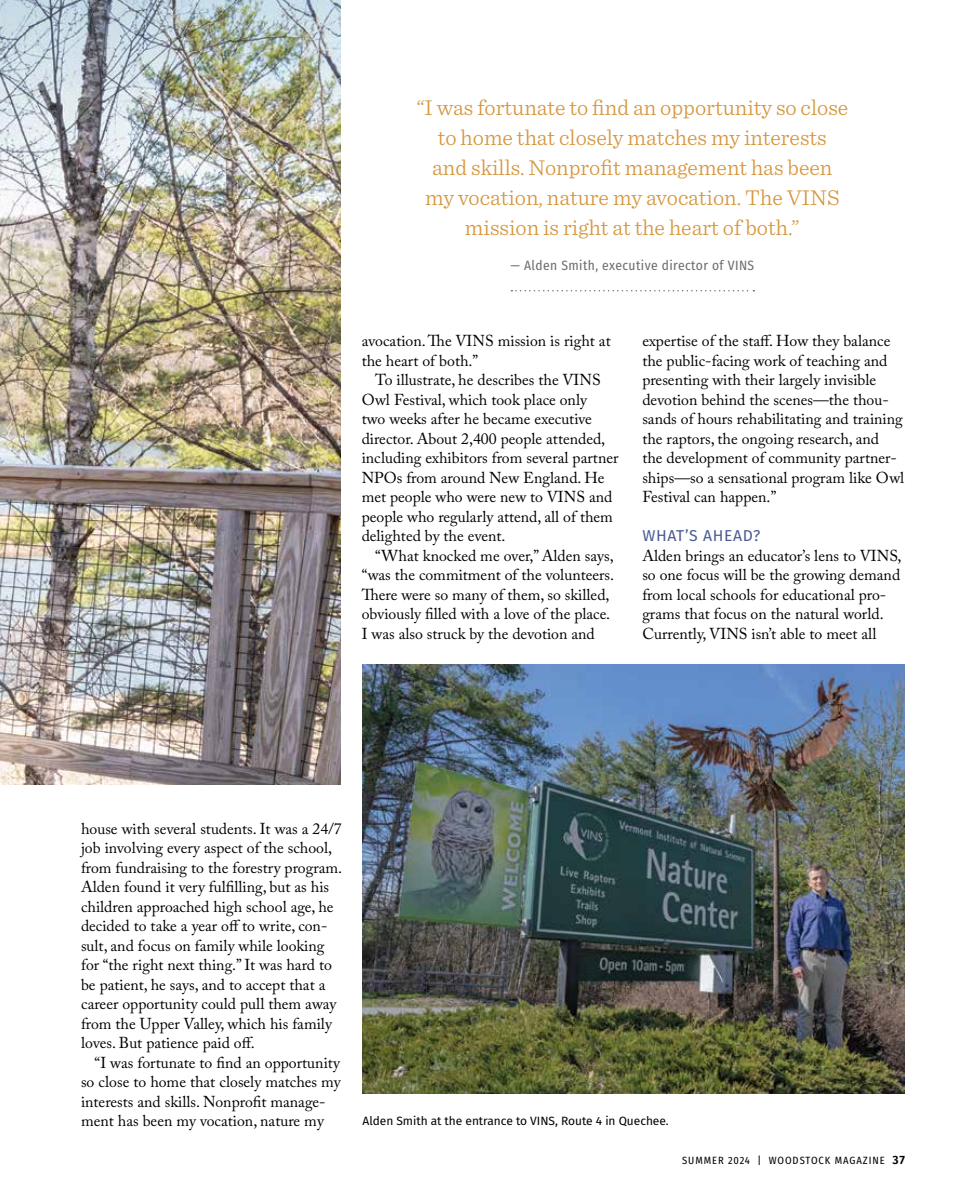
<style>
.page{position:relative;width:959px;height:1188px;background:#fff}
.page>*{position:absolute;margin:0;border:0;box-sizing:border-box;transform-origin:0 0}
.t1{font:300 22.5px/30px "Sentinel";color:#d6963d;text-align:center}
.t2{font:15.75px/19.5px "Adobe Caslon Pro";color:#000}
.t3{font:15.75px "Fira Sans";letter-spacing:.04em;color:#4a5a94}
.t4{font:13.5px "Fira Sans Condensed";letter-spacing:.03em;color:#6d6e71}
.t5{font:12px "Fira Sans";letter-spacing:-.005em;color:#000}
.t6{font:10.5px "Fira Sans Condensed";letter-spacing:.09em;color:#000}
.s1{font-family:"Fira Sans";font-weight:600;font-size:12px}
</style>
<div class="page">
<img style="left:0;top:216px;width:341px;height:568px">
<img style="left:0;top:0;width:341px;height:216px">
<img style="left:363px;top:665px;width:541px;height:429px">
<svg style="left:511px;top:290px;width:243px;height:1px"></svg>
<h1 class="t1" style="left:416px;top:91px;width:433px">“I was fortunate to find an opportunity so close to home that closely matches my interests<br>and skills. Nonprofit management has been my vocation, nature my avocation. The VINS mission is right at the heart of both.”</h1>
<p class="t4" style="left:510px;top:255px;width:245px">— Alden Smith, executive director of VINS</p>
<p class="t2" style="left:362px;top:331px;width:250px">avocation. The VINS mission is right at the heart of both.”</p>
<p class="t2" style="left:362px;top:370px;width:258px;text-indent:13px">To illustrate, he describes the VINS Owl Festival, which took place only<br>two weeks after he became executive director. About 2,400 people attended, including exhibitors from several partner NPOs from around New England. He met people who were new to VINS and people who regularly attend, all of them delighted by the event.</p>
<p class="t2" style="left:362px;top:546px;width:254px;text-indent:13px">“What knocked me over,” Alden says, “was the commitment of the volunteers.<br>There were so many of them, so skilled, obviously filled with a love of the place.<br>I was also struck by the devotion and</p>
<p class="t2" style="left:642px;top:331px;width:263px">expertise of the staff. How they balance the public-facing work of teaching and presenting with their largely invisible devotion behind the scenes—the thou&shy;sands of hours rehabilitating and training the raptors, the ongoing research, and<br>the development of community partner&shy;ships—so a sensational program like Owl Festival can happen.”</p>
<p class="t3" style="left:642px;top:524px;width:120px">WHAT’S AHEAD?</p>
<p class="t2" style="left:642px;top:546px;width:261px">Alden brings an educator’s lens to VINS, so one focus will be the growing demand from local schools for educational pro&shy;grams that focus on the natural world.<br>Currently, VINS isn’t able to meet all</p>
<p class="t2" style="left:81px;top:819px;width:263px">house with several students. It was a 24/7 job involving every aspect of the school, from fundraising to the forestry program.<br>Alden found it very fulfilling, but as his children approached high school age, he decided to take a year off to write, con&shy;sult, and focus on family while looking for “the right next thing.” It was hard to be patient, he says, and to accept that a career opportunity could pull them away from the Upper Valley, which his family loves. But patience paid off.</p>
<p class="t2" style="left:81px;top:1053px;width:261px;text-indent:13px">“I was fortunate to find an opportunity so close to home that closely matches my interests and skills. Nonprofit manage&shy;ment has been my vocation, nature my</p>
<p class="t5" style="left:362px;top:1112px;width:307px">Alden Smith at the entrance to VINS, Route 4 in Quechee.</p>
<p class="t6" style="left:682px;top:1152px;width:224px">SUMMER 2024 | WOODSTOCK MAGAZINE <span class="s1">37</span></p>
</div>
